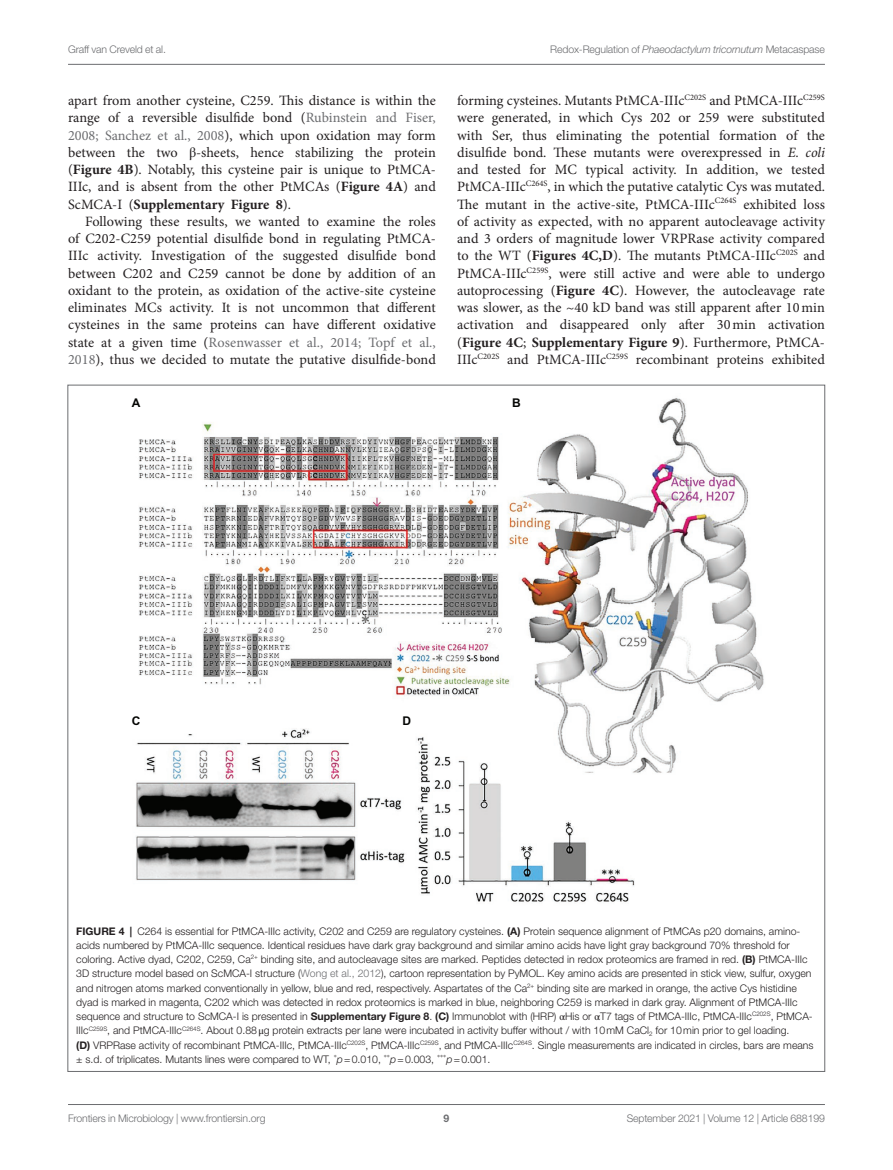
<style>
.page{position:relative;width:893px;height:1170px;background:#fff}
.page>*{position:absolute;margin:0;border:0;box-sizing:border-box;transform-origin:0 0}
.TEXT{font:14.25px/17.2px "Minion Pro";color:#231f20;text-align:justify}
.t1{font:700 12px "Arial";color:#040503}
.FIG_LEG{font:300 10.5px/14.2px "Helvetica Neue LT Std";color:#231f20}
.t2{font:300 10.5px "Helvetica Neue LT Std";letter-spacing:-.015em;color:#6c6d70}
.t3{font:700 10.5px "Helvetica Neue LT Std";color:#6c6d70}
.s1{font-style:italic}
.s2{color:#6c6d70}
.s3{font-family:"STIX General"}
.s4{font-weight:700}
.s5{font-family:"STIX General";font-weight:400}
</style>
<div class="page">
<hr style="left:68px;top:64px;width:757px;height:1px;background:#6c6d70">
<hr style="left:68px;top:1104px;width:757px;height:1px;background:#6c6d70">
<img style="left:136px;top:398px;width:628px;height:504px">
<p class="t2" style="left:68px;top:42px;width:99px">Graff van Creveld et al.</p>
<p class="t2" style="left:550px;top:42px;width:276px">Redox-Regulation of <span class="s1">Phaeodactylum tricornutum</span> Metacaspase</p>
<p class="TEXT" style="left:68px;top:92px;width:369px">apart from another cysteine, C259. This distance is within the range of a reversible disulfide bond (<span class="s2">Rubinstein and Fiser, 2008; Sanchez et al., 2008</span>), which upon oxidation may form between the two <span class="s3">β</span>-sheets, hence stabilizing the protein (<span class="s4">Figure 4B</span>). Notably, this cysteine pair is unique to PtMCA-IIIc, and is absent from the other PtMCAs (<span class="s4">Figure 4A</span>) and ScMCA-I (<span class="s4">Supplementary Figure 8</span>).</p>
<p class="TEXT" style="left:68px;top:213px;width:369px;text-indent:17px">Following these results, we wanted to examine the roles of C202-C259 potential disulfide bond in regulating PtMCA-IIIc activity. Investigation of the suggested disulfide bond between C202 and C259 cannot be done by addition of an oxidant to the protein, as oxidation of the active-site cysteine eliminates MCs activity. It is not uncommon that different cysteines in the same proteins can have different oxidative state at a given time (<span class="s2">Rosenwasser et al., 2014; Topf et al., 2018</span>), thus we decided to mutate the putative disulfide-bond</p>
<p class="t1" style="left:132px;top:394px;width:10px">A</p>
<p class="TEXT" style="left:457px;top:92px;width:369px">forming cysteines. Mutants PtMCA-IIIc<sup>C202S</sup> and PtMCA-IIIc<sup>C259S </sup>were generated, in which Cys 202 or 259 were substituted with Ser, thus eliminating the potential formation of the disulfide bond. These mutants were overexpressed in <span class="s1">E. coli </span>and tested for MC typical activity. In addition, we tested PtMCA-IIIc<sup>C264S</sup>, in which the putative catalytic Cys was mutated.<br>The mutant in the active-site, PtMCA-IIIc<sup>C264S</sup> exhibited loss of activity as expected, with no apparent autocleavage activity and 3 orders of magnitude lower VRPRase activity compared to the WT (<span class="s4">Figures 4C,D</span>). The mutants PtMCA-IIIc<sup>C202S</sup> and PtMCA-IIIc<sup>C259S</sup>, were still active and were able to undergo autoprocessing (<span class="s4">Figure 4C</span>). However, the autocleavage rate was slower, as the ~40 kD band was still apparent after 10min activation and disappeared only after 30min activation (<span class="s4">Figure 4C</span>; <span class="s4">Supplementary Figure 9</span>). Furthermore, PtMCA-IIIc<sup>C202S</sup> and PtMCA-IIIc<sup>C259S</sup> recombinant proteins exhibited</p>
<p class="t1" style="left:512px;top:394px;width:10px">B</p>
<p class="t1" style="left:132px;top:712px;width:10px">C</p>
<p class="t1" style="left:403px;top:712px;width:10px">D</p>
<p class="FIG_LEG" style="left:76px;top:923px;width:739px"><span class="s4">FIGURE 4 |</span> C264 is essential for PtMCA-IIIc activity, C202 and C259 are regulatory cysteines. <span class="s4">(A)</span> Protein sequence alignment of PtMCAs p20 domains, amino&shy;acids numbered by PtMCA-IIIc sequence. Identical residues have dark gray background and similar amino acids have light gray background 70% threshold for coloring. Active dyad, C202, C259, Ca<sup>2+</sup> binding site, and autocleavage sites are marked. Peptides detected in redox proteomics are framed in red. <span class="s4">(B)</span> PtMCA-IIIc 3D structure model based on ScMCA-I structure (<span class="s2">Wong et al., 2012</span>), cartoon representation by PyMOL. Key amino acids are presented in stick view, sulfur, oxygen and nitrogen atoms marked conventionally in yellow, blue and red, respectively. Aspartates of the Ca<sup>2+</sup> binding site are marked in orange, the active Cys histidine dyad is marked in magenta, C202 which was detected in redox proteomics is marked in blue, neighboring C259 is marked in dark gray. Alignment of PtMCA-IIIc sequence and structure to ScMCA-I is presented in <span class="s4">Supplementary Figure 8</span>. <span class="s4">(C)</span> Immunoblot with (HRP) <span class="s5">α</span>His or <span class="s5">α</span>T7 tags of PtMCA-IIIc, PtMCA-IIIc<sup>C202S</sup>, PtMCA-IIIc<sup>C259S</sup>, and PtMCA-IIIc<sup>C264S</sup>. About 0.88<span class="s5">μ</span>g protein extracts per lane were incubated in activity buffer without / with 10mM CaCl<sub>2</sub> for 10min prior to gel loading.<br><span class="s4">(D)</span> VRPRase activity of recombinant PtMCA-IIIc, PtMCA-IIIc<sup>C202S</sup>, PtMCA-IIIc<sup>C259S</sup>, and PtMCA-IIIc<sup>C264S</sup>. Single measurements are indicated in circles, bars are means ± s.d. of triplicates. Mutants lines were compared to WT, <sup>*</sup><span class="s1">p</span>=0.010, <sup>**</sup><span class="s1">p</span>=0.003, <sup>***</sup><span class="s1">p</span>=0.001.</p>
<p class="t2" style="left:68px;top:1111px;width:199px">Frontiers in Microbiology | www.frontiersin.org</p>
<p class="t3" style="left:444px;top:1111px;width:7px">9</p>
<p class="t2" style="left:627px;top:1111px;width:200px">September 2021 | Volume 12 | Article 688199</p>
</div>
